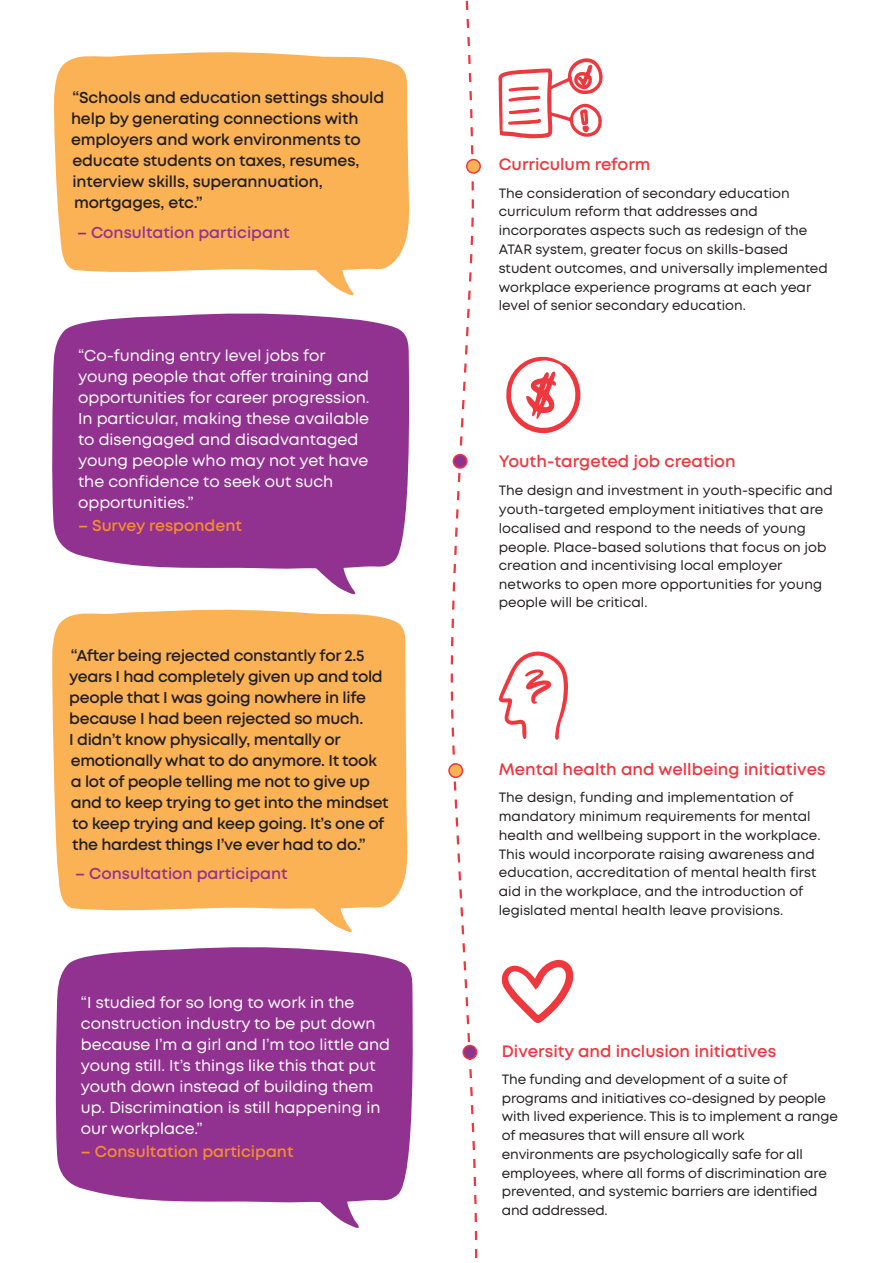
<style>
.page{position:relative;width:893px;height:1263px;background:#fff}
.page>*{position:absolute;margin:0;border:0;box-sizing:border-box;transform-origin:0 0}
.t1{font:600 16.5px "Mont";color:#ef373e}
.t2{font:600 15.75px/21px "Mont";letter-spacing:-.02em;color:#231f20}
.t3{font:15.75px/21px "Mont";color:#fff}
.t4{font:600 15.75px "Mont";color:#923290}
.t5{font:600 15.75px "Mont";color:#f68c2c}
.t6{font:13.5px/18.8px "Mont";color:#231f20}
</style>
<div class="page">
<svg style="left:450px;top:0;width:28px;height:1258px"></svg>
<div style="left:453px;top:455px;width:14px;height:13px;background:#923290;border-radius:50%"></div>
<div style="left:453px;top:454px;width:14px;height:15px;border:2px solid #ef373e;border-radius:50%"></div>
<div style="left:467px;top:160px;width:13px;height:13px;background:#fbb255;border-radius:50%"></div>
<div style="left:466px;top:159px;width:15px;height:15px;border:2px solid #ef373e;border-radius:50%"></div>
<div style="left:449px;top:764px;width:13px;height:13px;background:#fbb255;border-radius:50%"></div>
<div style="left:448px;top:763px;width:15px;height:15px;border:2px solid #ef373e;border-radius:50%"></div>
<svg style="left:498px;top:58px;width:105px;height:81px"></svg>
<svg style="left:52px;top:313px;width:358px;height:281px;background:#a04c9e"></svg>
<svg style="left:54px;top:52px;width:355px;height:244px;background:#fbbc6b"></svg>
<svg style="left:52px;top:609px;width:356px;height:323px;background:#fbb965"></svg>
<svg style="left:506px;top:356px;width:74px;height:78px"></svg>
<svg style="left:498px;top:651px;width:71px;height:89px"></svg>
<svg style="left:55px;top:947px;width:358px;height:281px;background:#a04c9e"></svg>
<svg style="left:501px;top:959px;width:73px;height:65px"></svg>
<div style="left:463px;top:1045px;width:14px;height:14px;background:#923290;border-radius:50%"></div>
<div style="left:462px;top:1045px;width:15px;height:15px;border:2px solid #ef373e;border-radius:50%"></div>
<p class="t2" style="left:71px;top:87px;width:315px">“Schools and education settings should help by generating connections with employers and work environments to educate students on taxes, resumes, interview skills, superannuation, mortgages, etc.”</p>
<p class="t4" style="left:77px;top:222px;width:214px">– Consultation participant</p>
<p class="t3" style="left:78px;top:345px;width:293px">“Co-funding entry level jobs for young people that offer training and opportunities for career progression.<br>In particular, making these available to disengaged and disadvantaged young people who may not yet have the confidence to seek out such opportunities.”</p>
<p class="t5" style="left:78px;top:515px;width:165px">– Survey respondent</p>
<p class="t2" style="left:69px;top:645px;width:321px">“After being rejected constantly for 2.5 years I had completely given up and told people that I was going nowhere in life because I had been rejected so much.<br>I didn’t know physically, mentally or emotionally what to do anymore. It took a lot of people telling me not to give up and to keep trying to get into the mindset to keep trying and keep going. It’s one of the hardest things I’ve ever had to do.”</p>
<p class="t4" style="left:75px;top:863px;width:214px">– Consultation participant</p>
<p class="t3" style="left:81px;top:992px;width:311px">“I studied for so long to work in the construction industry to be put down because I’m a girl and I’m too little and young still. It’s things like this that put youth down instead of building them up. Discrimination is still happening in our workplace.”</p>
<p class="t5" style="left:81px;top:1141px;width:214px">– Consultation participant</p>
<p class="t1" style="left:499px;top:154px;width:153px">Curriculum reform</p>
<p class="t6" style="left:499px;top:184px;width:331px">The consideration of secondary education curriculum reform that addresses and incorporates aspects such as redesign of the ATAR system, greater focus on skills-based student outcomes, and universally implemented workplace experience programs at each year level of senior secondary education.</p>
<p class="t1" style="left:499px;top:451px;width:238px">Youth-targeted job creation</p>
<p class="t6" style="left:499px;top:481px;width:336px">The design and investment in youth-specific and youth-targeted employment initiatives that are localised and respond to the needs of young people. Place-based solutions that focus on job creation and incentivising local employer networks to open more opportunities for young people will be critical.</p>
<p class="t1" style="left:499px;top:759px;width:328px">Mental health and wellbeing initiatives</p>
<p class="t6" style="left:499px;top:788px;width:323px">The design, funding and implementation of mandatory minimum requirements for mental health and wellbeing support in the workplace.<br>This would incorporate raising awareness and education, accreditation of mental health first aid in the workplace, and the introduction of legislated mental health leave provisions.</p>
<p class="t1" style="left:502px;top:1040px;width:276px">Diversity and inclusion initiatives</p>
<p class="t6" style="left:502px;top:1070px;width:338px">The funding and development of a suite of programs and initiatives co-designed by people with lived experience. This is to implement a range of measures that will ensure all work environments are psychologically safe for all employees, where all forms of discrimination are prevented, and systemic barriers are identified and addressed.</p>
</div>
